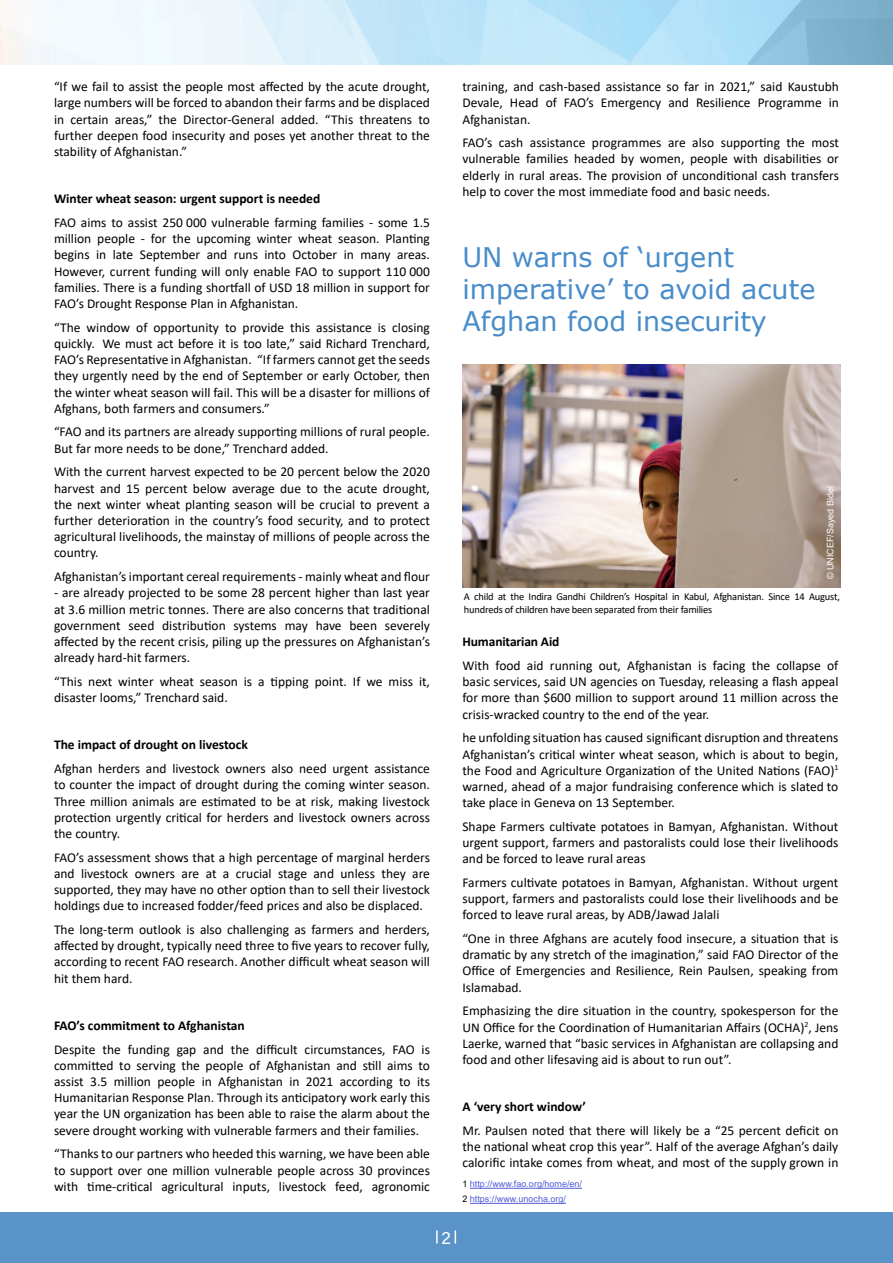
<style>
.page{position:relative;width:893px;height:1263px;background:#fff}
.page>*{position:absolute;margin:0;border:0;box-sizing:border-box;transform-origin:0 0}
.t1{font:27px/32.4px "Verdana";color:#498cca}
.t2{font:18px "Acumin Variable Concept";color:#fff}
.t3{font:13.5px/16.2px "Calibri";color:#000;text-align:justify}
.t4{font:700 13.5px "Calibri";color:#000}
.t5{font:10.5px/12.6px "Calibri";letter-spacing:-.02em;color:#000}
.Foot_note_st{font:9px "Arial";color:#4f5cd6}
.t6{font:9px "Arial";color:#fff}
.s1{color:#000}
</style>
<div class="page">
<div style="left:0;top:1212px;width:893px;height:51px;background:#5993c8"></div>
<img style="left:0;top:0;width:893px;height:64px">
<svg style="left:455px;top:1230px;width:1px;height:13px"></svg>
<svg style="left:436px;top:1230px;width:2px;height:13px"></svg>
<img style="left:462px;top:365px;width:378px;height:222px">
<hr style="left:470px;top:1188px;width:112px;height:1px;background:#4f5cd6">
<hr style="left:470px;top:1203px;width:96px;height:1px;background:#4f5cd6">
<p class="t3" style="left:54px;top:78px;width:377px">“If we fail to assist the people most affected by the acute drought, large numbers will be forced to abandon their farms and be displaced in certain areas,” the Director-General added. “This threatens to further deepen food insecurity and poses yet another threat to the stability of Afghanistan.”</p>
<p class="t4" style="left:54px;top:189px;width:268px">Winter wheat season: urgent support is needed</p>
<p class="t3" style="left:54px;top:214px;width:377px">FAO aims to assist 250 000 vulnerable farming families - some 1.5 million people - for the upcoming winter wheat season. Planting begins in late September and runs into October in many areas.<br>However, current funding will only enable FAO to support 110 000 families. There is a funding shortfall of USD 18 million in support for FAO’s Drought Response Plan in Afghanistan.</p>
<p class="t3" style="left:54px;top:319px;width:377px">“The window of opportunity to provide this assistance is closing quickly. We must act before it is too late,” said Richard Trenchard, FAO’s Representative in Afghanistan. “If farmers cannot get the seeds they urgently need by the end of September or early October, then the winter wheat season will fail. This will be a disaster for millions of Afghans, both farmers and consumers.”</p>
<p class="t3" style="left:54px;top:424px;width:377px">“FAO and its partners are already supporting millions of rural people.<br>But far more needs to be done,” Trenchard added.</p>
<p class="t3" style="left:54px;top:463px;width:377px">With the current harvest expected to be 20 percent below the 2020 harvest and 15 percent below average due to the acute drought, the next winter wheat planting season will be crucial to prevent a further deterioration in the country’s food security, and to protect agricultural livelihoods, the mainstay of millions of people across the country.</p>
<p class="t3" style="left:54px;top:568px;width:377px">Afghanistan’s important cereal requirements - mainly wheat and flour</p>
<p class="t3" style="left:54px;top:584px;width:377px">- are already projected to be some 28 percent higher than last year at 3.6 million metric tonnes. There are also concerns that traditional government seed distribution systems may have been severely affected by the recent crisis, piling up the pressures on Afghanistan’s already hard-hit farmers.</p>
<p class="t3" style="left:54px;top:673px;width:377px">“This next winter wheat season is a tipping point. If we miss it, disaster looms,” Trenchard said.</p>
<p class="t4" style="left:54px;top:735px;width:195px">The impact of drought on livestock</p>
<p class="t3" style="left:54px;top:760px;width:377px">Afghan herders and livestock owners also need urgent assistance to counter the impact of drought during the coming winter season.<br>Three million animals are estimated to be at risk, making livestock protection urgently critical for herders and livestock owners across the country.</p>
<p class="t3" style="left:54px;top:849px;width:377px">FAO’s assessment shows that a high percentage of marginal herders and livestock owners are at a crucial stage and unless they are supported, they may have no other option than to sell their livestock holdings due to increased fodder/feed prices and also be displaced.</p>
<p class="t3" style="left:54px;top:921px;width:377px">The long-term outlook is also challenging as farmers and herders, affected by drought, typically need three to five years to recover fully, according to recent FAO research. Another difficult wheat season will hit them hard.</p>
<p class="t4" style="left:54px;top:1016px;width:192px">FAO’s commitment to Afghanistan</p>
<p class="t3" style="left:54px;top:1041px;width:377px">Despite the funding gap and the difficult circumstances, FAO is committed to serving the people of Afghanistan and still aims to assist 3.5 million people in Afghanistan in 2021 according to its Humanitarian Response Plan. Through its anticipatory work early this year the UN organization has been able to raise the alarm about the severe drought working with vulnerable farmers and their families.</p>
<p class="t3" style="left:54px;top:1145px;width:377px">“Thanks to our partners who heeded this warning, we have been able to support over one million vulnerable people across 30 provinces with time-critical agricultural inputs, livestock feed, agronomic</p>
<p class="t2" style="left:441px;top:1225px;width:11px">2</p>
<p class="t3" style="left:462px;top:78px;width:378px">training, and cash-based assistance so far in 2021,” said Kaustubh Devale, Head of FAO’s Emergency and Resilience Programme in Afghanistan.</p>
<p class="t3" style="left:462px;top:134px;width:378px">FAO’s cash assistance programmes are also supporting the most vulnerable families headed by women, people with disabilities or elderly in rural areas. The provision of unconditional cash transfers help to cover the most immediate food and basic needs.</p>
<p class="t1" style="left:462px;top:240px;width:354px">UN warns of ‘urgent imperative’ to avoid acute<br>Afghan food insecurity</p>
<p class="t6" style="left:824px;top:579px;width:95px;rotate:-90deg">© UNICEF/Sayed Bidel</p>
<p class="t5" style="left:464px;top:590px;width:377px">A child at the Indira Gandhi Children’s Hospital in Kabul, Afghanistan. Since 14 August, hundreds of children have been separated from their families</p>
<p class="t4" style="left:462px;top:632px;width:99px">Humanitarian Aid</p>
<p class="t3" style="left:462px;top:657px;width:377px">With food aid running out, Afghanistan is facing the collapse of basic services, said UN agencies on Tuesday, releasing a flash appeal for more than $600 million to support around 11 million across the crisis-wracked country to the end of the year.</p>
<p class="t3" style="left:462px;top:729px;width:377px">he unfolding situation has caused significant disruption and threatens Afghanistan’s critical winter wheat season, which is about to begin, the Food and Agriculture Organization of the United Nations (FAO)<sup>1 </sup>warned, ahead of a major fundraising conference which is slated to take place in Geneva on 13 September.</p>
<p class="t3" style="left:462px;top:818px;width:377px">Shape Farmers cultivate potatoes in Bamyan, Afghanistan. Without urgent support, farmers and pastoralists could lose their livelihoods and be forced to leave rural areas</p>
<p class="t3" style="left:462px;top:874px;width:377px">Farmers cultivate potatoes in Bamyan, Afghanistan. Without urgent support, farmers and pastoralists could lose their livelihoods and be forced to leave rural areas, by ADB/Jawad Jalali</p>
<p class="t3" style="left:462px;top:930px;width:377px">“One in three Afghans are acutely food insecure, a situation that is dramatic by any stretch of the imagination,” said FAO Director of the Office of Emergencies and Resilience, Rein Paulsen, speaking from Islamabad.</p>
<p class="t3" style="left:462px;top:1002px;width:377px">Emphasizing the dire situation in the country, spokesperson for the UN Office for the Coordination of Humanitarian Affairs (OCHA)<sup>2</sup>, Jens Laerke, warned that “basic services in Afghanistan are collapsing and food and other lifesaving aid is about to run out”.</p>
<p class="t4" style="left:462px;top:1097px;width:125px">A ‘very short window’</p>
<p class="t3" style="left:462px;top:1122px;width:377px">Mr. Paulsen noted that there will likely be a “25 percent deficit on the national wheat crop this year”. Half of the average Afghan’s daily calorific intake comes from wheat, and most of the supply grown in</p>
<p class="Foot_note_st" style="left:462px;top:1178px;width:121px"><span class="s1">1</span> http://www.fao.org/home/en/</p>
<p class="Foot_note_st" style="left:462px;top:1193px;width:105px"><span class="s1">2</span> https://www.unocha.org/</p>
</div>
